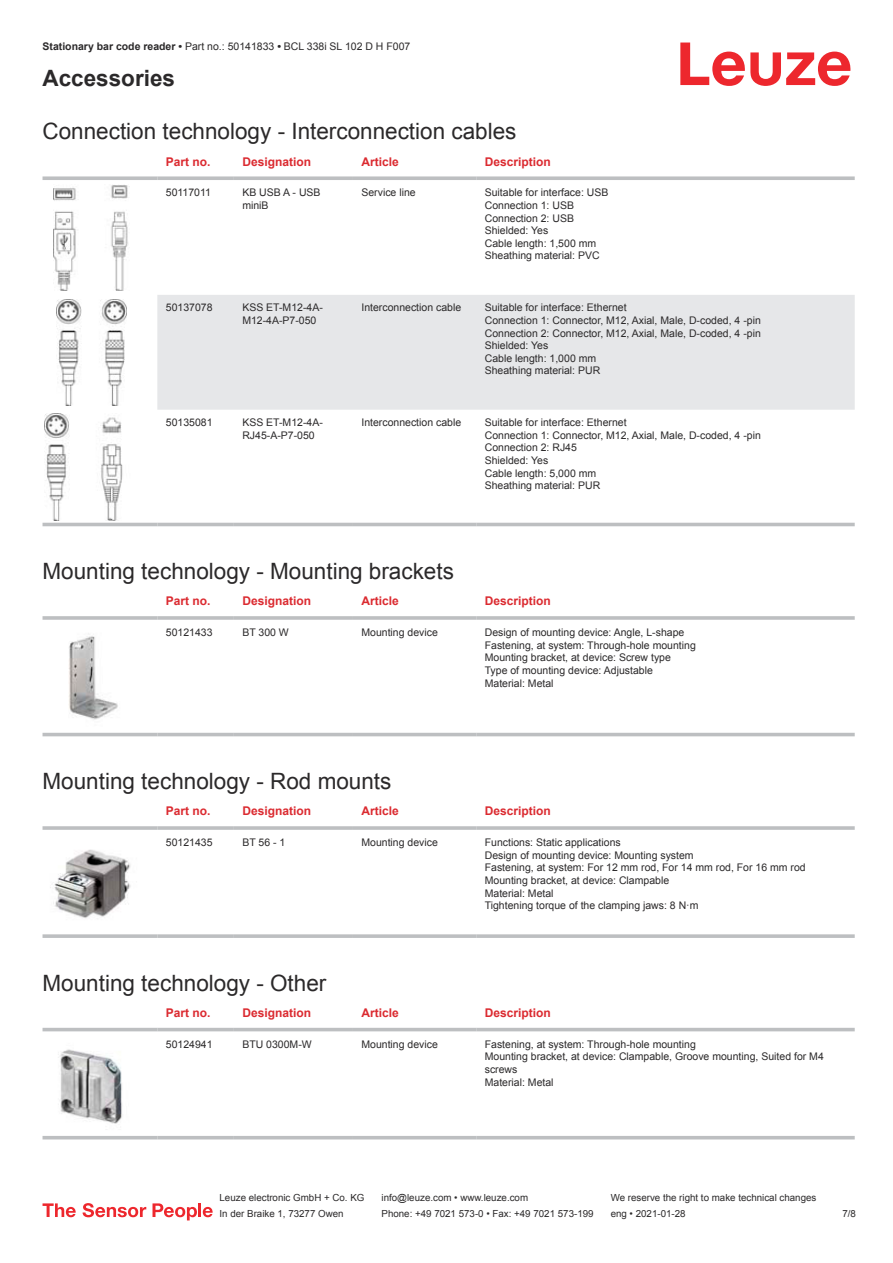
<style>
.page{position:relative;width:893px;height:1263px;background:#fff}
.page>*{position:absolute;margin:0;border:0;box-sizing:border-box;transform-origin:0 0}
.t1{font:22.5px "Arial";color:#2b292a}
.t2{font:700 22.5px "Arial";color:#2b292a}
.t3{font:700 12px "Arial";color:#db2a30}
.t4{font:10.5px/12.6px "Arial";color:#2b292a}
.t5{font:9.75px "Arial";color:#2b292a}
.s1{font-weight:700}
</style>
<div class="page">
<svg style="left:680px;top:43px;width:170px;height:43px"></svg>
<svg style="left:43px;top:305px;width:812px;height:222px"></svg>
<div style="left:157px;top:295px;width:698px;height:115px;background:#e6e7e9"></div>
<svg style="left:43px;top:176px;width:114px;height:4px"></svg>
<svg style="left:157px;top:176px;width:77px;height:4px"></svg>
<svg style="left:234px;top:176px;width:119px;height:4px"></svg>
<svg style="left:353px;top:176px;width:123px;height:4px"></svg>
<svg style="left:476px;top:176px;width:379px;height:4px;background:#c4c6c8"></svg>
<hr style="left:43px;top:523px;width:114px;height:3px;background:#bdbfc1">
<hr style="left:157px;top:523px;width:77px;height:3px;background:#bdbfc1">
<hr style="left:234px;top:523px;width:119px;height:3px;background:#bdbfc1">
<hr style="left:353px;top:523px;width:123px;height:3px;background:#bdbfc1">
<hr style="left:476px;top:523px;width:379px;height:3px;background:#bdbfc1">
<img style="left:53px;top:185px;width:77px;height:106px">
<img style="left:56px;top:299px;width:70px;height:106px">
<img style="left:45px;top:414px;width:93px;height:106px">
<div style="left:43px;top:732px;width:812px;height:5px;background:#eeefef"></div>
<hr style="left:43px;top:616px;width:114px;height:4px;background:#bdbfc1">
<hr style="left:157px;top:616px;width:77px;height:4px;background:#c8cacb">
<hr style="left:234px;top:616px;width:119px;height:4px;background:#c3c5c6">
<hr style="left:353px;top:616px;width:123px;height:4px;background:#bdbfc1">
<hr style="left:476px;top:616px;width:379px;height:4px;background:#c8cacb">
<hr style="left:43px;top:733px;width:114px;height:3px;background:#bdbfc1">
<hr style="left:157px;top:733px;width:77px;height:3px;background:#bdbfc1">
<hr style="left:234px;top:733px;width:119px;height:3px;background:#bdbfc1">
<hr style="left:353px;top:733px;width:123px;height:3px;background:#bdbfc1">
<hr style="left:476px;top:733px;width:379px;height:3px;background:#bdbfc1">
<img style="left:69px;top:633px;width:49px;height:87px">
<hr style="left:43px;top:826px;width:114px;height:4px;background:#bdbfc1">
<hr style="left:157px;top:826px;width:77px;height:4px;background:#c8cacc">
<hr style="left:234px;top:826px;width:119px;height:4px;background:#c3c5c7">
<hr style="left:353px;top:826px;width:123px;height:4px;background:#bdbfc1">
<hr style="left:476px;top:826px;width:379px;height:4px;background:#c8cacc">
<svg style="left:43px;top:934px;width:114px;height:4px"></svg>
<svg style="left:157px;top:934px;width:77px;height:4px"></svg>
<svg style="left:234px;top:934px;width:119px;height:4px"></svg>
<svg style="left:353px;top:934px;width:123px;height:4px"></svg>
<svg style="left:476px;top:934px;width:379px;height:4px;background:#c3c5c7"></svg>
<img style="left:50px;top:849px;width:81px;height:69px">
<svg style="left:43px;top:1027px;width:812px;height:113px"></svg>
<hr style="left:43px;top:1028px;width:114px;height:3px;background:#bdbfc1">
<hr style="left:157px;top:1028px;width:77px;height:3px;background:#bdbfc1">
<hr style="left:234px;top:1028px;width:119px;height:3px;background:#bdbfc1">
<hr style="left:353px;top:1028px;width:123px;height:3px;background:#bdbfc1">
<hr style="left:476px;top:1028px;width:379px;height:3px;background:#bdbfc1">
<hr style="left:43px;top:1136px;width:114px;height:3px;background:#bdbfc1">
<hr style="left:157px;top:1136px;width:77px;height:3px;background:#bdbfc1">
<hr style="left:234px;top:1136px;width:119px;height:3px;background:#bdbfc1">
<hr style="left:353px;top:1136px;width:123px;height:3px;background:#bdbfc1">
<hr style="left:476px;top:1136px;width:379px;height:3px;background:#bdbfc1">
<img style="left:43px;top:1036px;width:97px;height:97px">
<svg style="left:43px;top:1203px;width:33px;height:14px"></svg>
<svg style="left:83px;top:1203px;width:63px;height:14px"></svg>
<svg style="left:153px;top:1203px;width:44px;height:17px"></svg>
<hr style="left:198px;top:1203px;width:3px;height:14px;background:#ed272d">
<svg style="left:203px;top:1207px;width:10px;height:10px"></svg>
<p class="t4" style="left:43px;top:41px;width:369px"><span class="s1">Stationary bar code reader •</span> Part no.: 50141833 <span class="s1">•</span> BCL 338i SL 102 D H F007</p>
<h1 class="t2" style="left:43px;top:70px;width:134px">Accessories</h1>
<h1 class="t1" style="left:43px;top:123px;width:475px">Connection technology - Interconnection cables</h1>
<p class="t3" style="left:166px;top:157px;width:46px">Part no.</p>
<p class="t3" style="left:242px;top:157px;width:70px">Designation</p>
<p class="t3" style="left:361px;top:157px;width:39px">Article</p>
<p class="t3" style="left:485px;top:157px;width:68px">Description</p>
<p class="t4" style="left:166px;top:187px;width:47px">50117011</p>
<p class="t4" style="left:242px;top:187px;width:80px">KB USB A - USB miniB</p>
<p class="t4" style="left:361px;top:187px;width:56px">Service line</p>
<p class="t4" style="left:485px;top:187px;width:125px">Suitable for interface: USB<br>Connection 1: USB<br>Connection 2: USB<br>Shielded: Yes<br>Cable length: 1,500 mm<br>Sheathing material: PVC</p>
<p class="t4" style="left:166px;top:302px;width:48px">50137078</p>
<p class="t4" style="left:242px;top:302px;width:82px">KSS ET-M12-4A-<br>M12-4A-P7-050</p>
<p class="t4" style="left:361px;top:302px;width:101px">Interconnection cable</p>
<p class="t4" style="left:485px;top:302px;width:278px">Suitable for interface: Ethernet<br>Connection 1: Connector, M12, Axial, Male, D-coded, 4 -pin Connection 2: Connector, M12, Axial, Male, D-coded, 4 -pin Shielded: Yes<br>Cable length: 1,000 mm<br>Sheathing material: PUR</p>
<p class="t4" style="left:166px;top:417px;width:48px">50135081</p>
<p class="t4" style="left:242px;top:417px;width:82px">KSS ET-M12-4A-<br>RJ45-A-P7-050</p>
<p class="t4" style="left:361px;top:417px;width:101px">Interconnection cable</p>
<p class="t4" style="left:485px;top:417px;width:278px">Suitable for interface: Ethernet<br>Connection 1: Connector, M12, Axial, Male, D-coded, 4 -pin<br>Connection 2: RJ45<br>Shielded: Yes<br>Cable length: 5,000 mm<br>Sheathing material: PUR</p>
<h1 class="t1" style="left:43px;top:563px;width:413px">Mounting technology - Mounting brackets</h1>
<p class="t3" style="left:166px;top:597px;width:46px">Part no.</p>
<p class="t3" style="left:242px;top:597px;width:70px">Designation</p>
<p class="t3" style="left:361px;top:597px;width:39px">Article</p>
<p class="t3" style="left:485px;top:597px;width:68px">Description</p>
<p class="t4" style="left:166px;top:627px;width:48px">50121433</p>
<p class="t4" style="left:242px;top:627px;width:48px">BT 300 W</p>
<p class="t4" style="left:361px;top:627px;width:78px">Mounting device</p>
<p class="t4" style="left:485px;top:627px;width:213px">Design of mounting device: Angle, L-shape Fastening, at system: Through-hole mounting Mounting bracket, at device: Screw type Type of mounting device: Adjustable<br>Material: Metal</p>
<h1 class="t1" style="left:43px;top:773px;width:350px">Mounting technology - Rod mounts</h1>
<p class="t3" style="left:166px;top:807px;width:46px">Part no.</p>
<p class="t3" style="left:242px;top:807px;width:70px">Designation</p>
<p class="t3" style="left:361px;top:807px;width:39px">Article</p>
<p class="t3" style="left:485px;top:807px;width:68px">Description</p>
<p class="t4" style="left:166px;top:837px;width:48px">50121435</p>
<p class="t4" style="left:242px;top:837px;width:44px">BT 56 - 1</p>
<p class="t4" style="left:361px;top:837px;width:78px">Mounting device</p>
<p class="t4" style="left:485px;top:837px;width:322px">Functions: Static applications<br>Design of mounting device: Mounting system<br>Fastening, at system: For 12 mm rod, For 14 mm rod, For 16 mm rod Mounting bracket, at device: Clampable<br>Material: Metal<br>Tightening torque of the clamping jaws: 8 N·m</p>
<h1 class="t1" style="left:43px;top:974px;width:285px">Mounting technology - Other</h1>
<p class="t3" style="left:166px;top:1008px;width:46px">Part no.</p>
<p class="t3" style="left:242px;top:1008px;width:70px">Designation</p>
<p class="t3" style="left:361px;top:1008px;width:39px">Article</p>
<p class="t3" style="left:485px;top:1008px;width:68px">Description</p>
<p class="t4" style="left:166px;top:1039px;width:48px">50124941</p>
<p class="t4" style="left:242px;top:1039px;width:71px">BTU 0300M-W</p>
<p class="t4" style="left:361px;top:1039px;width:78px">Mounting device</p>
<p class="t4" style="left:485px;top:1039px;width:341px">Fastening, at system: Through-hole mounting<br>Mounting bracket, at device: Clampable, Groove mounting, Suited for M4 screws<br>Material: Metal</p>
<p class="t5" style="left:220px;top:1194px;width:146px">Leuze electronic GmbH + Co. KG</p>
<p class="t5" style="left:381px;top:1194px;width:148px">info@leuze.com • www.leuze.com</p>
<p class="t5" style="left:611px;top:1194px;width:207px">We reserve the right to make technical changes</p>
<p class="t5" style="left:220px;top:1210px;width:126px">In der Braike 1, 73277 Owen</p>
<p class="t5" style="left:381px;top:1210px;width:214px">Phone: +49 7021 573-0 • Fax: +49 7021 573-199</p>
<p class="t5" style="left:611px;top:1210px;width:76px">eng • 2021-01-28</p>
<p class="t5" style="left:842px;top:1210px;width:15px">7 /8</p>
</div>
